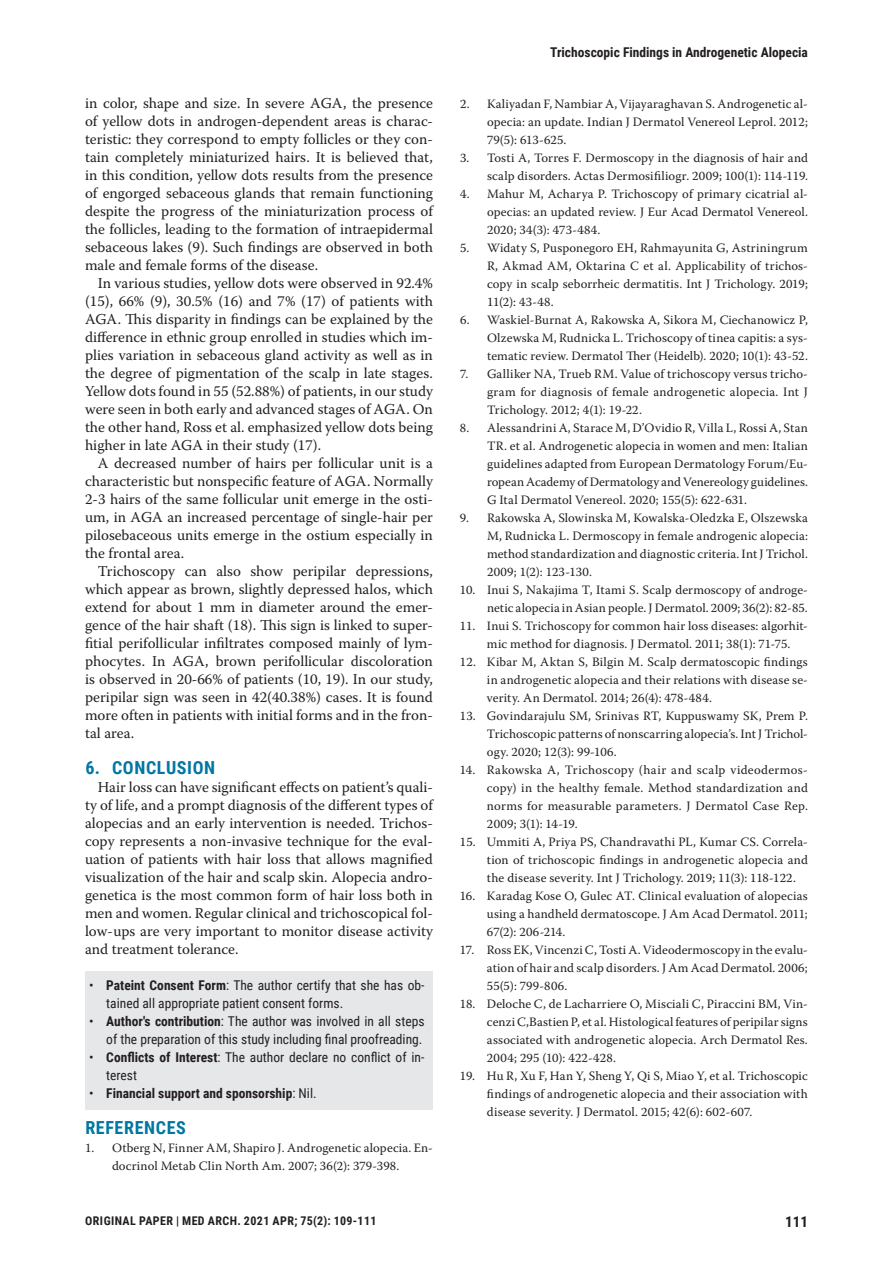
<style>
.page{position:relative;width:893px;height:1263px;background:#fff}
.page>*{position:absolute;margin:0;border:0;box-sizing:border-box;transform-origin:0 0}
.t1{font:700 18px "Roboto Condensed";letter-spacing:.035em;color:#0077a3}
.t2{font:15px/18px "Warnock Pro";color:#231f20;text-align:justify}
.t3{font:700 15px "Roboto Condensed";color:#231f20}
.t4{font:13.5px/18px "Roboto Condensed";color:#231f20}
.t5{font:700 13.5px "Roboto Condensed";color:#231f20}
.t6{font:12.75px/18px "Warnock Pro";letter-spacing:.01em;color:#231f20;text-align:justify}
.t7{font:700 12px "Roboto Condensed";letter-spacing:.035em;color:#231f20}
.s1{font-weight:700}
.s2{font-weight:400}
</style>
<div class="page">
<div style="left:85px;top:971px;width:348px;height:49px;background:#e6e7e9"></div>
<div style="left:85px;top:1007px;width:348px;height:49px;background:#e6e7e9"></div>
<div style="left:85px;top:1043px;width:348px;height:49px;background:#e6e7e9"></div>
<div style="left:85px;top:1079px;width:348px;height:31px;background:#e6e7e9"></div>
<p class="t2" style="left:85px;top:94px;width:349px">in color, shape and size. In severe AGA, the presence of yellow dots in androgen-dependent areas is charac&shy;teristic: they correspond to empty follicles or they con&shy;tain completely miniaturized hairs. It is believed that, in this condition, yellow dots results from the presence of engorged sebaceous glands that remain functioning despite the progress of the miniaturization process of the follicles, leading to the formation of intraepidermal sebaceous lakes (9). Such findings are observed in both male and female forms of the disease.</p>
<p class="t2" style="left:85px;top:274px;width:349px;text-indent:13px">In various studies, yellow dots were observed in 92.4% (15), 66% (9), 30.5% (16) and 7% (17) of patients with AGA. This disparity in findings can be explained by the difference in ethnic group enrolled in studies which im&shy;plies variation in sebaceous gland activity as well as in the degree of pigmentation of the scalp in late stages.<br>Yellow dots found in 55 (52.88%) of patients, in our study were seen in both early and advanced stages of AGA. On the other hand, Ross et al. emphasized yellow dots being higher in late AGA in their study (17).</p>
<p class="t2" style="left:85px;top:454px;width:349px;text-indent:13px">A decreased number of hairs per follicular unit is a characteristic but nonspecific feature of AGA. Normally 2-3 hairs of the same follicular unit emerge in the osti&shy;um, in AGA an increased percentage of single-hair per pilosebaceous units emerge in the ostium especially in the frontal area.</p>
<p class="t2" style="left:85px;top:562px;width:349px;text-indent:13px">Trichoscopy can also show peripilar depressions, which appear as brown, slightly depressed halos, which extend for about 1 mm in diameter around the emer&shy;gence of the hair shaft (18). This sign is linked to super&shy;fitial perifollicular infiltrates composed mainly of lym&shy;phocytes. In AGA, brown perifollicular discoloration is observed in 20-66% of patients (10, 19). In our study, peripilar sign was seen in 42(40.38%) cases. It is found more often in patients with initial forms and in the fron&shy;tal area.</p>
<h1 class="t1" style="left:85px;top:755px;width:131px">6. CONCLUSION</h1>
<p class="t2" style="left:85px;top:778px;width:349px;text-indent:13px">Hair loss can have significant effects on patient’s quali&shy;ty of life, and a prompt diagnosis of the different types of alopecias and an early intervention is needed. Trichos&shy;copy represents a non-invasive technique for the eval&shy;uation of patients with hair loss that allows magnified visualization of the hair and scalp skin. Alopecia andro&shy;genetica is the most common form of hair loss both in men and women. Regular clinical and trichoscopical fol&shy;low-ups are very important to monitor disease activity and treatment tolerance.</p>
<p class="t4" style="left:106px;top:976px;width:320px;text-indent:-17px">• <span class="s1">Pateint Consent Form</span>: The author certify that she has ob&shy;tained all appropriate patient consent forms.</p>
<p class="t4" style="left:89px;top:1012px;width:337px;text-align:right">• <span class="s1">Author's contribution</span>: The author was involved in all steps of the preparation of this study including final proofreading.</p>
<p class="t4" style="left:106px;top:1048px;width:320px;text-indent:-17px">• <span class="s1">Conflicts of Interest</span>: The author declare no conflict of in&shy;terest</p>
<p class="t5" style="left:89px;top:1084px;width:229px"><span class="s2">•</span> Financial support and sponsorship<span class="s2">: Nil.</span></p>
<h1 class="t1" style="left:85px;top:1115px;width:102px">REFERENCES</h1>
<p class="t6" style="left:85px;top:1139px;width:349px;text-align:center">1. Otberg N, Finner AM, Shapiro J. Androgenetic alopecia. En&shy;docrinol Metab Clin North Am. 2007; 36(2): 379-398.</p>
<p class="t5" style="left:550px;top:43px;width:259px">Trichoscopic Findings in Androgenetic Alopecia</p>
<p class="t6" style="left:487px;top:95px;width:322px;text-indent:-27px">2. Kaliyadan F, Nambiar A, Vijayaraghavan S. Androgenetic al&shy;opecia: an update. Indian J Dermatol Venereol Leprol. 2012; 79(5): 613-625.</p>
<p class="t6" style="left:460px;top:149px;width:349px;text-align:right">3. Tosti A, Torres F. Dermoscopy in the diagnosis of hair and scalp disorders. Actas Dermosifiliogr. 2009; 100(1): 114-119.</p>
<p class="t6" style="left:487px;top:185px;width:322px;text-indent:-27px">4. Mahur M, Acharya P. Trichoscopy of primary cicatrial al&shy;opecias: an updated review. J Eur Acad Dermatol Venereol.<br>2020; 34(3): 473-484.</p>
<p class="t6" style="left:487px;top:239px;width:322px;text-indent:-27px">5. Widaty S, Pusponegoro EH, Rahmayunita G, Astriningrum R, Akmad AM, Oktarina C et al. Applicability of trichos&shy;copy in scalp seborrheic dermatitis. Int J Trichology. 2019; 11(2): 43-48.</p>
<p class="t6" style="left:487px;top:311px;width:322px;text-indent:-27px">6. Waskiel-Burnat A, Rakowska A, Sikora M, Ciechanowicz P, Olzewska M, Rudnicka L. Trichoscopy of tinea capitis: a sys&shy;tematic review. Dermatol Ther (Heidelb). 2020; 10(1): 43-52.</p>
<p class="t6" style="left:487px;top:365px;width:322px;text-indent:-27px">7. Galliker NA, Trueb RM. Value of trichoscopy versus tricho&shy;gram for diagnosis of female androgenetic alopecia. Int J Trichology. 2012; 4(1): 19-22.</p>
<p class="t6" style="left:487px;top:419px;width:322px;text-indent:-27px">8. Alessandrini A, Starace M, D’Ovidio R, Villa L, Rossi A, Stan TR. et al. Androgenetic alopecia in women and men: Italian guidelines adapted from European Dermatology Forum/Eu&shy;ropean Academy of Dermatology and Venereology guidelines.<br>G Ital Dermatol Venereol. 2020; 155(5): 622-631.</p>
<p class="t6" style="left:487px;top:509px;width:322px;text-indent:-27px">9. Rakowska A, Slowinska M, Kowalska-Oledzka E, Olszewska M, Rudnicka L. Dermoscopy in female androgenic alopecia: method standardization and diagnostic criteria. Int J Trichol.<br>2009; 1(2): 123-130.</p>
<p class="t6" style="left:460px;top:581px;width:349px;text-align:right">10. Inui S, Nakajima T, Itami S. Scalp dermoscopy of androge&shy;netic alopecia in Asian people. J Dermatol. 2009; 36(2): 82-85.</p>
<p class="t6" style="left:487px;top:617px;width:322px;text-indent:-27px">11. Inui S. Trichoscopy for common hair loss diseases: algorhit&shy;mic method for diagnosis. J Dermatol. 2011; 38(1): 71-75.</p>
<p class="t6" style="left:487px;top:653px;width:322px;text-indent:-27px">12. Kibar M, Aktan S, Bilgin M. Scalp dermatoscopic findings in androgenetic alopecia and their relations with disease se&shy;verity. An Dermatol. 2014; 26(4): 478-484.</p>
<p class="t6" style="left:487px;top:707px;width:322px;text-indent:-27px">13. Govindarajulu SM, Srinivas RT, Kuppuswamy SK, Prem P.<br>Trichoscopic patterns of nonscarring alopecia’s. Int J Trichol&shy;ogy. 2020; 12(3): 99-106.</p>
<p class="t6" style="left:487px;top:761px;width:322px;text-indent:-27px">14. Rakowska A, Trichoscopy (hair and scalp videodermos&shy;copy) in the healthy female. Method standardization and norms for measurable parameters. J Dermatol Case Rep.<br>2009; 3(1): 14-19.</p>
<p class="t6" style="left:487px;top:833px;width:322px;text-indent:-27px">15. Ummiti A, Priya PS, Chandravathi PL, Kumar CS. Correla&shy;tion of trichoscopic findings in androgenetic alopecia and the disease severity. Int J Trichology. 2019; 11(3): 118-122.</p>
<p class="t6" style="left:487px;top:887px;width:322px;text-indent:-27px">16. Karadag Kose O, Gulec AT. Clinical evaluation of alopecias using a handheld dermatoscope. J Am Acad Dermatol. 2011; 67(2): 206-214.</p>
<p class="t6" style="left:487px;top:941px;width:322px;text-indent:-27px">17. Ross EK, Vincenzi C, Tosti A. Videodermoscopy in the evalu&shy;ation of hair and scalp disorders. J Am Acad Dermatol. 2006; 55(5): 799-806.</p>
<p class="t6" style="left:487px;top:995px;width:322px;text-indent:-27px">18. Deloche C, de Lacharriere O, Misciali C, Piraccini BM, Vin&shy;cenzi C,Bastien P, et al. Histological features of peripilar signs associated with androgenetic alopecia. Arch Dermatol Res.<br>2004; 295 (10): 422-428.</p>
<p class="t6" style="left:487px;top:1067px;width:322px;text-indent:-27px">19. Hu R, Xu F, Han Y, Sheng Y, Qi S, Miao Y, et al. Trichoscopic findings of androgenetic alopecia and their association with disease severity. J Dermatol. 2015; 42(6): 602-607.</p>
<p class="t7" style="left:85px;top:1212px;width:139px">ORIGINAL PAPER | Med Arch</p>
<p class="t7" style="left:237px;top:1212px;width:141px">. 2021 APR; 75(2): 109-111</p>
<p class="t3" style="left:785px;top:1211px;width:24px">111</p>
</div>
